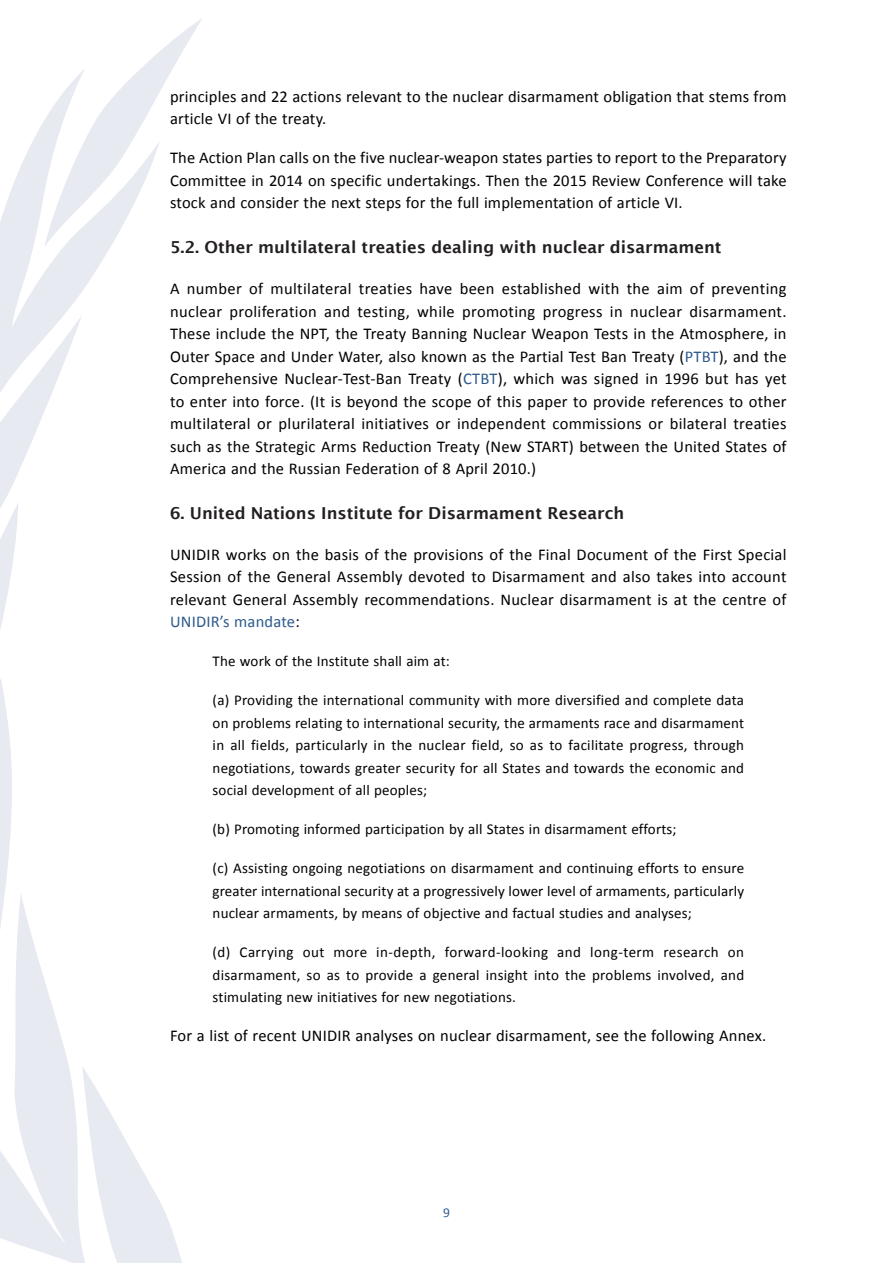
<style>
.page{position:relative;width:893px;height:1263px;background:#fff}
.page>*{position:absolute;margin:0;border:0;box-sizing:border-box;transform-origin:0 0}
.Resource_Para{font:16.5px/22.5px "Calibri";letter-spacing:.01em;color:#000;text-align:justify}
.headline_2{font:600 16.5px "Lucida Sans";color:#231f20}
.Block{font:15px/22.5px "Calibri";letter-spacing:.01em;color:#000;text-align:justify}
.t1{font:13.5px "Calibri";color:#2d5a8c}
.s1{color:#2d5a8c}
</style>
<div class="page">
<svg style="left:0;top:19px;width:202px;height:1244px"></svg>
<svg style="left:0;top:68px;width:160px;height:367px"></svg>
<p class="Resource_Para" style="left:170px;top:85px;width:618px">principles and 22 actions relevant to the nuclear disarmament obligation that stems from article VI of the treaty.</p>
<p class="Resource_Para" style="left:170px;top:146px;width:618px">The Action Plan calls on the five nuclear-weapon states parties to report to the Preparatory Committee in 2014 on specific undertakings. Then the 2015 Review Conference will take stock and consider the next steps for the full implementation of article VI.</p>
<p class="headline_2" style="left:170px;top:238px;width:553px">5.2. Other multilateral treaties dealing with nuclear disarmament</p>
<p class="Resource_Para" style="left:170px;top:277px;width:618px">A number of multilateral treaties have been established with the aim of preventing nuclear proliferation and testing, while promoting progress in nuclear disarmament.<br>These include the NPT, the Treaty Banning Nuclear Weapon Tests in the Atmosphere, in Outer Space and Under Water, also known as the Partial Test Ban Treaty (<span class="s1">PTBT</span>), and the Comprehensive Nuclear-Test-Ban Treaty (<span class="s1">CTBT</span>), which was signed in 1996 but has yet to enter into force. (It is beyond the scope of this paper to provide references to other multilateral or plurilateral initiatives or independent commissions or bilateral treaties such as the Strategic Arms Reduction Treaty (New START) between the United States of America and the Russian Federation of 8 April 2010.)</p>
<p class="headline_2" style="left:170px;top:504px;width:456px">6. United Nations Institute for Disarmament Research</p>
<p class="Resource_Para" style="left:170px;top:543px;width:618px">UNIDIR works on the basis of the provisions of the Final Document of the First Special Session of the General Assembly devoted to Disarmament and also takes into account relevant General Assembly recommendations. Nuclear disarmament is at the centre of <span class="s1">UNIDIR’s mandate</span>:</p>
<p class="Block" style="left:213px;top:650px;width:239px">The work of the Institute shall aim at:</p>
<p class="Block" style="left:213px;top:689px;width:533px">(a) Providing the international community with more diversified and complete data on problems relating to international security, the armaments race and disarmament in all fields, particularly in the nuclear field, so as to facilitate progress, through negotiations, towards greater security for all States and towards the economic and social development of all peoples;</p>
<p class="Block" style="left:213px;top:818px;width:466px">(b) Promoting informed participation by all States in disarmament efforts;</p>
<p class="Block" style="left:213px;top:857px;width:533px">(c) Assisting ongoing negotiations on disarmament and continuing efforts to ensure greater international security at a progressively lower level of armaments, particularly nuclear armaments, by means of objective and factual studies and analyses;</p>
<p class="Block" style="left:213px;top:941px;width:533px">(d) Carrying out more in-depth, forward-looking and long-term research on disarmament, so as to provide a general insight into the problems involved, and stimulating new initiatives for new negotiations.</p>
<p class="Resource_Para" style="left:170px;top:1025px;width:598px">For a list of recent UNIDIR analyses on nuclear disarmament, see the following Annex.</p>
<p class="t1" style="left:443px;top:1204px;width:8px">9</p>
</div>
